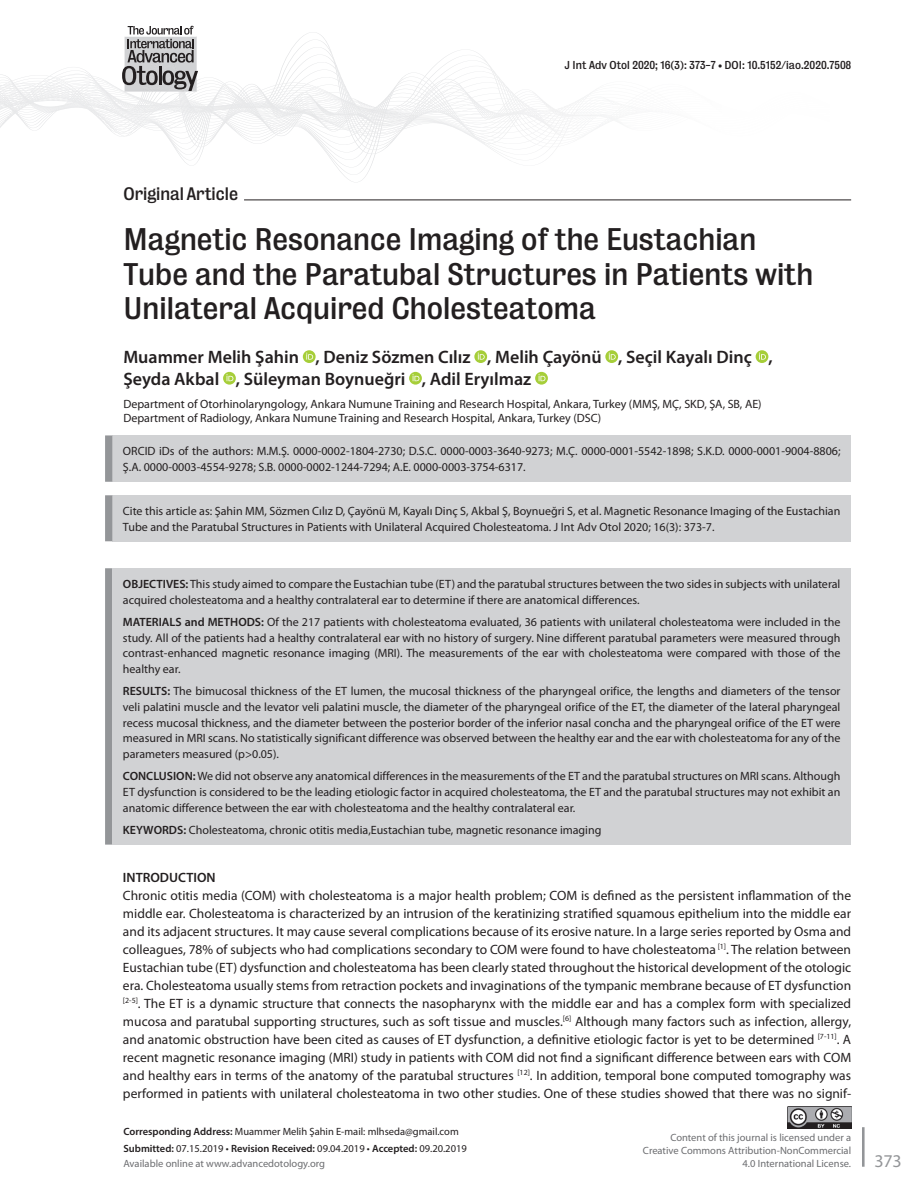
<style>
.page{position:relative;width:915px;height:1191px;background:#fff}
.page>*{position:absolute;margin:0;border:0;box-sizing:border-box;transform-origin:0 0}
.t1{font:28.5px/34.2px "Bureau Grot Five Three";color:#231f20}
.t2{font:600 18px/21.6px "Myriad Pro";color:#231f20}
.t3{font:18px "Myriad Pro";color:#939598}
.t4{font:16.5px "Bureau Grot Five Three";color:#231f20}
.t5{font:13.5px/18px "Myriad Pro";color:#231f20;text-align:justify}
.t6{font:600 13.5px "Myriad Pro";color:#231f20}
.t7{font:12px/15.8px "Myriad Pro";color:#231f20}
.t8{font:10.5px "Myriad Pro";color:#6c6d70}
.t9{font:600 10.5px "Myriad Pro";color:#231f20}
.t10{font:10.5px "Myriad Pro";color:#231f20}
.t11{font:10.5px "Bureau Grot Five Three";color:#231f20}
.s1{font-size:6px}
.s2{font-weight:600}
.s3{font-weight:400}
</style>
<div class="page">
<svg style="left:0;top:25px;width:613px;height:140px"></svg>
<hr style="left:244px;top:199px;width:606px;height:1px;background:#231f20">
<hr style="left:861px;top:1127px;width:3px;height:39px;background:#939598">
<div style="left:105px;top:568px;width:7px;height:276px;background:#939598"></div>
<div style="left:112px;top:568px;width:738px;height:276px;background:#d1d2d4"></div>
<svg style="left:303px;top:350px;width:12px;height:13px"></svg>
<svg style="left:474px;top:350px;width:13px;height:13px"></svg>
<svg style="left:605px;top:350px;width:13px;height:13px"></svg>
<svg style="left:755px;top:350px;width:13px;height:13px"></svg>
<svg style="left:223px;top:372px;width:13px;height:12px"></svg>
<svg style="left:409px;top:372px;width:13px;height:12px"></svg>
<svg style="left:535px;top:372px;width:12px;height:12px"></svg>
<div style="left:112px;top:436px;width:738px;height:46px;background:#d1d2d4"></div>
<div style="left:105px;top:435px;width:7px;height:47px;background:#939598"></div>
<div style="left:112px;top:495px;width:738px;height:46px;background:#d1d2d4"></div>
<div style="left:105px;top:495px;width:7px;height:46px;background:#939598"></div>
<img style="left:787px;top:1106px;width:63px;height:22px">
<p class="t11" style="left:564px;top:59px;width:288px">J Int Adv Otol 2020; 16(3): 373-7 <span class="s1">•</span> DOI: 10.5152/iao.2020.7508</p>
<p class="t4" style="left:123px;top:184px;width:116px">Original Article</p>
<p class="t1" style="left:123px;top:222px;width:691px">Magnetic Resonance Imaging of the Eustachian<br>Tube and the Paratubal Structures in Patients with<br>Unilateral Acquired Cholesteatoma</p>
<p class="t2" style="left:123px;top:346px;width:650px">Muammer Melih Şahin , Deniz Sözmen Cılız , Melih Çayönü , Seçil Kayalı Dinç ,<br>Şeyda Akbal , Süleyman Boynueğri , Adil Eryılmaz</p>
<p class="t7" style="left:123px;top:395px;width:639px">Department of Otorhinolaryngology, Ankara Numune Training and Research Hospital, Ankara, Turkey (MMŞ, MÇ, SKD, ŞA, SB, AE)</p>
<p class="t7" style="left:123px;top:410px;width:479px">Department of Radiology, Ankara Numune Training and Research Hospital, Ankara, Turkey (DSC)</p>
<p class="t7" style="left:123px;top:443px;width:718px">ORCID iDs of the authors: M.M.Ş. 0000-0002-1804-2730; D.S.C. 0000-0003-3640-9273; M.Ç. 0000-0001-5542-1898; S.K.D. 0000-0001-9004-8806;<br>Ş.A. 0000-0003-4554-9278; S.B. 0000-0002-1244-7294; A.E. 0000-0003-3754-6317.</p>
<p class="t7" style="left:123px;top:503px;width:718px">Cite this article as: Şahin MM, Sözmen Cılız D, Çayönü M, Kayalı Dinç S, Akbal Ş, Boynueğri S, et al. Magnetic Resonance Imaging of the Eustachian<br>Tube and the Paratubal Structures in Patients with Unilateral Acquired Cholesteatoma. J Int Adv Otol 2020; 16(3): 373-7.</p>
<p class="t7" style="left:123px;top:576px;width:718px"><span class="s2">OBJECTIVES:</span> This study aimed to compare the Eustachian tube (ET) and the paratubal structures between the two sides in subjects with unilateral acquired cholesteatoma and a healthy contralateral ear to determine if there are anatomical differences.</p>
<p class="t7" style="left:123px;top:613px;width:718px;text-align:justify"><span class="s2">MATERIALS and METHODS:</span> Of the 217 patients with cholesteatoma evaluated, 36 patients with unilateral cholesteatoma were included in the study. All of the patients had a healthy contralateral ear with no history of surgery. Nine different paratubal parameters were measured through contrast-enhanced magnetic resonance imaging (MRI). The measurements of the ear with cholesteatoma were compared with those of the healthy ear.</p>
<p class="t7" style="left:123px;top:683px;width:719px;text-align:justify"><span class="s2">RESULTS:</span> The bimucosal thickness of the ET lumen, the mucosal thickness of the pharyngeal orifice, the lengths and diameters of the tensor veli palatini muscle and the levator veli palatini muscle, the diameter of the pharyngeal orifice of the ET, the diameter of the lateral pharyngeal recess mucosal thickness, and the diameter between the posterior border of the inferior nasal concha and the pharyngeal orifice of the ET were measured in MRI scans. No statistically significant difference was observed between the healthy ear and the ear with cholesteatoma for any of the parameters measured (p&gt;0.05).</p>
<p class="t7" style="left:123px;top:768px;width:718px;text-align:justify"><span class="s2">CONCLUSION:</span> We did not observe any anatomical differences in the measurements of the ET and the paratubal structures on MRI scans. Although ET dysfunction is considered to be the leading etiologic factor in acquired cholesteatoma, the ET and the paratubal structures may not exhibit an anatomic difference between the ear with cholesteatoma and the healthy contralateral ear.</p>
<p class="t7" style="left:123px;top:822px;width:480px"><span class="s2">KEYWORDS:</span> Cholesteatoma, chronic otitis media,Eustachian tube, magnetic resonance imaging</p>
<p class="t6" style="left:123px;top:868px;width:94px">INTRODUCTION</p>
<p class="t5" style="left:123px;top:886px;width:729px">Chronic otitis media (COM) with cholesteatoma is a major health problem; COM is defined as the persistent inflammation of the middle ear. Cholesteatoma is characterized by an intrusion of the keratinizing stratified squamous epithelium into the middle ear and its adjacent structures. It may cause several complications because of its erosive nature. In a large series reported by Osma and colleagues, 78% of subjects who had complications secondary to COM were found to have cholesteatoma <sup>[1]</sup>. The relation between Eustachian tube (ET) dysfunction and cholesteatoma has been clearly stated throughout the historical development of the otologic era. Cholesteatoma usually stems from retraction pockets and invaginations of the tympanic membrane because of ET dysfunction <sup>[2-5]</sup>. The ET is a dynamic structure that connects the nasopharynx with the middle ear and has a complex form with specialized mucosa and paratubal supporting structures, such as soft tissue and muscles.<sup>[6]</sup> Although many factors such as infection, allergy, and anatomic obstruction have been cited as causes of ET dysfunction, a definitive etiologic factor is yet to be determined <sup>[7-11]</sup>. A recent magnetic resonance imaging (MRI) study in patients with COM did not find a significant difference between ears with COM and healthy ears in terms of the anatomy of the paratubal structures <sup>[12]</sup>. In addition, temporal bone computed tomography was performed in patients with unilateral cholesteatoma in two other studies. One of these studies showed that there was no signif-</p>
<p class="t10" style="left:123px;top:1125px;width:337px"><span class="s2">Corresponding Address:</span> Muammer Melih Şahin E-mail: mlhseda@gmail.com</p>
<p class="t9" style="left:123px;top:1141px;width:345px">Submitted: <span class="s3">07.15.2019 •</span> Revision Received: <span class="s3">09.04.2019 •</span> Accepted: <span class="s3">09.20.2019</span></p>
<p class="t8" style="left:123px;top:1157px;width:203px">Available online at www.advancedotology.org</p>
<p class="t8" style="left:670px;top:1131px;width:182px">Content of this journal is licensed under a</p>
<p class="t8" style="left:642px;top:1144px;width:210px">Creative Commons Attribution-NonCommercial</p>
<p class="t8" style="left:742px;top:1157px;width:110px">4.0 International License.</p>
<p class="t3" style="left:874px;top:1149px;width:29px">373</p>
</div>
